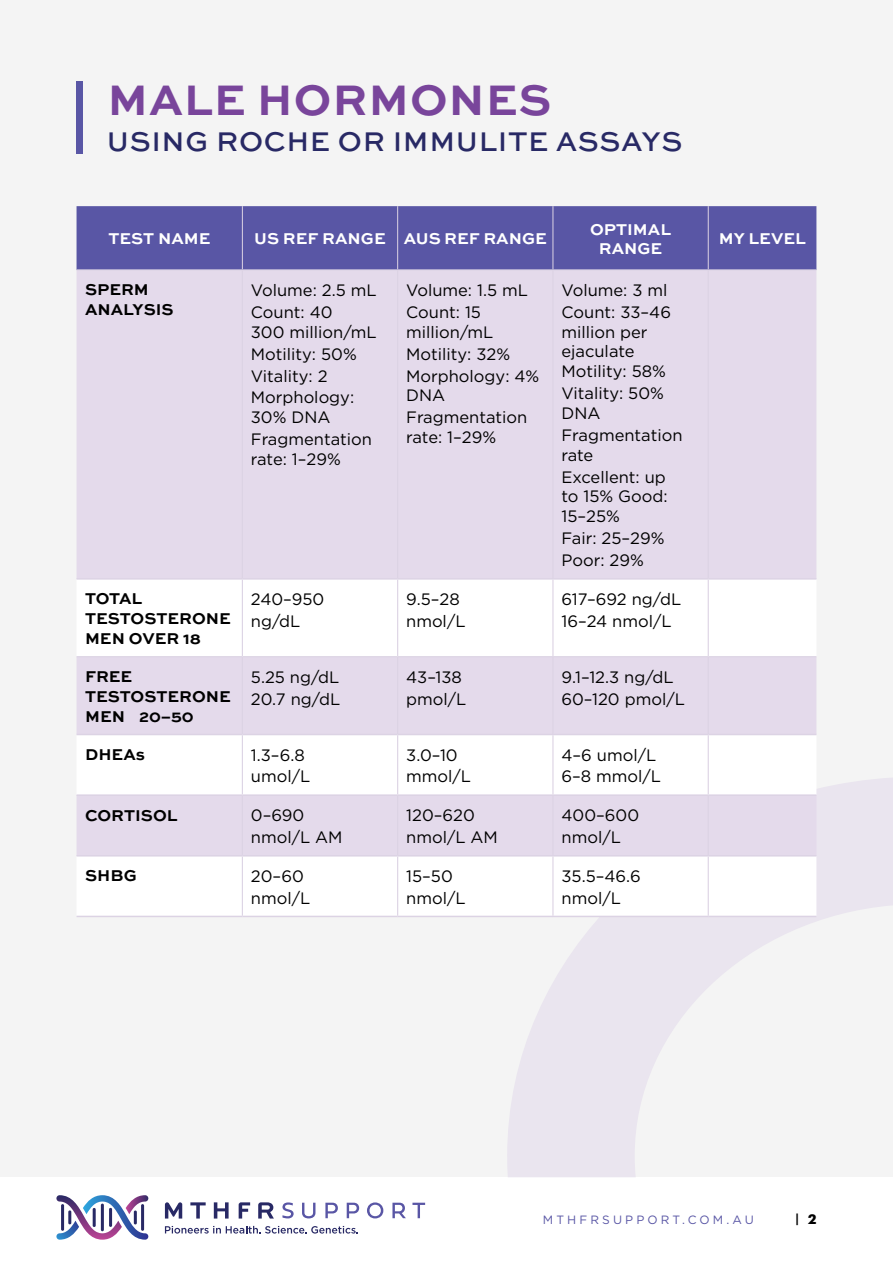
<style>
.page{position:relative;width:893px;height:1263px;background:#fff}
.page>*{position:absolute;margin:0;border:0;box-sizing:border-box;transform-origin:0 0}
.t1{font:700 45px "Sweet Sans Pro";letter-spacing:.02em;color:#79459b}
.t2{font:500 28.5px "Sweet Sans Pro";letter-spacing:.02em;color:#282965}
.t3{font:16.5px/21.9px "Gotham";color:#000}
.t4{font:700 16.5px/19.8px "Sweet Sans Pro";color:#000}
.t5{font:700 16.5px/19.8px "Sweet Sans Pro";color:#fff;text-align:center}
.t6{font:600 13.5px "Graphik";color:#000}
.t7{font:12px "Gotham";letter-spacing:.26em;color:#5956a5}
.s1{font-weight:700}
</style>
<div class="page">
<div style="left:0;top:0;width:893px;height:1177px;background:#f4f4f4"></div>
<svg style="left:507px;top:778px;width:386px;height:399px"></svg>
<svg style="left:56px;top:1195px;width:92px;height:45px"></svg>
<svg style="left:282px;top:1202px;width:12px;height:16px"></svg>
<svg style="left:302px;top:1203px;width:13px;height:15px"></svg>
<svg style="left:325px;top:1203px;width:13px;height:15px"></svg>
<svg style="left:347px;top:1203px;width:12px;height:15px"></svg>
<svg style="left:367px;top:1202px;width:16px;height:16px"></svg>
<svg style="left:392px;top:1203px;width:14px;height:15px"></svg>
<svg style="left:412px;top:1203px;width:13px;height:15px"></svg>
<svg style="left:165px;top:1202px;width:17px;height:16px"></svg>
<svg style="left:190px;top:1202px;width:16px;height:16px"></svg>
<svg style="left:214px;top:1202px;width:15px;height:16px"></svg>
<svg style="left:239px;top:1202px;width:11px;height:16px"></svg>
<svg style="left:258px;top:1202px;width:16px;height:16px"></svg>
<svg style="left:165px;top:1226px;width:193px;height:7px"></svg>
<div style="left:77px;top:206px;width:739px;height:63px;background:#5956a5"></div>
<div style="left:77px;top:270px;width:739px;height:464px;background:#e4daeb"></div>
<div style="left:77px;top:580px;width:739px;height:76px;background:#fff"></div>
<div style="left:77px;top:735px;width:739px;height:181px;background:#fff"></div>
<div style="left:77px;top:796px;width:739px;height:59px;background:#e4daeb"></div>
<hr style="left:242px;top:206px;width:1px;height:63px;background:#dcd3e4">
<hr style="left:397px;top:206px;width:1px;height:63px;background:#dcd3e4">
<hr style="left:553px;top:206px;width:1px;height:63px;background:#dcd3e4">
<hr style="left:708px;top:206px;width:1px;height:63px;background:#dcd3e4">
<hr style="left:242px;top:270px;width:1px;height:308px;background:#dcd3e4">
<hr style="left:397px;top:270px;width:1px;height:308px;background:#dcd3e4">
<hr style="left:552px;top:270px;width:1px;height:308px;background:#dcd3e4">
<hr style="left:708px;top:270px;width:1px;height:308px;background:#dcd3e4">
<hr style="left:242px;top:580px;width:1px;height:76px;background:#dcd3e4">
<hr style="left:397px;top:580px;width:1px;height:76px;background:#dcd3e4">
<hr style="left:552px;top:580px;width:1px;height:76px;background:#dcd3e4">
<hr style="left:708px;top:580px;width:1px;height:76px;background:#dcd3e4">
<hr style="left:242px;top:657px;width:1px;height:77px;background:#dcd3e4">
<hr style="left:397px;top:657px;width:1px;height:77px;background:#dcd3e4">
<hr style="left:552px;top:657px;width:1px;height:77px;background:#dcd3e4">
<hr style="left:708px;top:657px;width:1px;height:77px;background:#dcd3e4">
<hr style="left:242px;top:735px;width:1px;height:59px;background:#dcd3e4">
<hr style="left:397px;top:735px;width:1px;height:59px;background:#dcd3e4">
<hr style="left:552px;top:735px;width:1px;height:59px;background:#dcd3e4">
<hr style="left:708px;top:735px;width:1px;height:59px;background:#dcd3e4">
<hr style="left:242px;top:796px;width:1px;height:59px;background:#dcd3e4">
<hr style="left:397px;top:796px;width:1px;height:59px;background:#dcd3e4">
<hr style="left:552px;top:796px;width:1px;height:59px;background:#dcd3e4">
<hr style="left:708px;top:796px;width:1px;height:59px;background:#dcd3e4">
<hr style="left:242px;top:856px;width:1px;height:60px;background:#dcd3e4">
<hr style="left:397px;top:856px;width:1px;height:60px;background:#dcd3e4">
<hr style="left:552px;top:856px;width:1px;height:60px;background:#dcd3e4">
<hr style="left:708px;top:856px;width:1px;height:60px;background:#dcd3e4">
<hr style="left:77px;top:578px;width:165px;height:2px;background:#dcd3e4">
<hr style="left:242px;top:578px;width:156px;height:2px;background:#dcd3e4">
<hr style="left:398px;top:578px;width:155px;height:2px;background:#dcd3e4">
<hr style="left:553px;top:578px;width:155px;height:2px;background:#dcd3e4">
<hr style="left:708px;top:578px;width:108px;height:2px;background:#dcd3e4">
<hr style="left:77px;top:734px;width:165px;height:1px;background:#dcd3e4">
<hr style="left:242px;top:734px;width:156px;height:1px;background:#dcd3e4">
<hr style="left:398px;top:734px;width:155px;height:1px;background:#dcd3e4">
<hr style="left:553px;top:734px;width:155px;height:1px;background:#dcd3e4">
<hr style="left:708px;top:734px;width:108px;height:1px;background:#dcd3e4">
<hr style="left:77px;top:794px;width:165px;height:2px;background:#dcd3e4">
<hr style="left:242px;top:794px;width:156px;height:2px;background:#dcd3e4">
<hr style="left:398px;top:794px;width:155px;height:2px;background:#dcd3e4">
<hr style="left:553px;top:794px;width:155px;height:2px;background:#dcd3e4">
<hr style="left:708px;top:794px;width:108px;height:2px;background:#dcd3e4">
<hr style="left:77px;top:855px;width:165px;height:1px;background:#dcd3e4">
<hr style="left:242px;top:855px;width:156px;height:1px;background:#dcd3e4">
<hr style="left:398px;top:855px;width:155px;height:1px;background:#dcd3e4">
<hr style="left:553px;top:855px;width:155px;height:1px;background:#dcd3e4">
<hr style="left:708px;top:855px;width:108px;height:1px;background:#dcd3e4">
<hr style="left:77px;top:269px;width:165px;height:1px;background:#dcd3e4">
<hr style="left:242px;top:269px;width:156px;height:1px;background:#dcd3e4">
<hr style="left:398px;top:269px;width:155px;height:1px;background:#dcd3e4">
<hr style="left:553px;top:269px;width:155px;height:1px;background:#dcd3e4">
<hr style="left:708px;top:269px;width:108px;height:1px;background:#dcd3e4">
<hr style="left:77px;top:656px;width:165px;height:1px;background:#dcd3e4">
<hr style="left:242px;top:656px;width:156px;height:1px;background:#dcd3e4">
<hr style="left:398px;top:656px;width:155px;height:1px;background:#dcd3e4">
<hr style="left:553px;top:656px;width:155px;height:1px;background:#dcd3e4">
<hr style="left:708px;top:656px;width:108px;height:1px;background:#dcd3e4">
<hr style="left:77px;top:916px;width:165px;height:1px;background:#dcd3e4">
<hr style="left:242px;top:916px;width:156px;height:1px;background:#dcd3e4">
<hr style="left:398px;top:916px;width:155px;height:1px;background:#dcd3e4">
<hr style="left:553px;top:916px;width:155px;height:1px;background:#dcd3e4">
<hr style="left:708px;top:916px;width:108px;height:1px;background:#dcd3e4">
<div style="left:77px;top:81px;width:6px;height:73px;background:#5956a5"></div>
<h1 class="t1" style="left:107px;top:66px;width:446px">MALE HORMONES</h1>
<h2 class="t2" style="left:107px;top:121px;width:577px">USING ROCHE OR IMMULITE ASSAYS</h2>
<p class="t5" style="left:108px;top:228px;width:103px">TEST NAME</p>
<p class="t5" style="left:254px;top:228px;width:294px">US REF RANGE AUS REF RANGE</p>
<p class="t5" style="left:590px;top:218px;width:82px">OPTIMAL<br>RANGE</p>
<p class="t5" style="left:719px;top:228px;width:88px">MY LEVEL</p>
<p class="t4" style="left:85px;top:279px;width:90px">SPERM<br>ANALYSIS</p>
<p class="t3" style="left:251px;top:279px;width:127px">Volume: 2.5 mL<br>Count: 40</p>
<p class="t3" style="left:251px;top:320px;width:127px">300 million/mL<br>Motility: 50%<br>Vitality: 2<br>Morphology:</p>
<p class="t3" style="left:251px;top:406px;width:123px">30% DNA<br>Fragmentation</p>
<p class="t3" style="left:251px;top:448px;width:92px">rate: 1–29%</p>
<p class="t3" style="left:406px;top:279px;width:123px">Volume: 1.5 mL<br>Count: 15</p>
<p class="t3" style="left:406px;top:320px;width:135px">million/mL<br>Motility: 32%<br>Morphology: 4%</p>
<p class="t3" style="left:406px;top:384px;width:123px">DNA<br>Fragmentation</p>
<p class="t3" style="left:406px;top:426px;width:92px">rate: 1–29%</p>
<p class="t3" style="left:561px;top:279px;width:111px">Volume: 3 ml<br>Count: 33–46</p>
<p class="t3" style="left:561px;top:322px;width:106px;line-height:19.8px">million per ejaculate<br>Motility: 58%</p>
<p class="t3" style="left:561px;top:383px;width:104px;line-height:19.8px">Vitality: 50%<br>DNA</p>
<p class="t3" style="left:561px;top:425px;width:123px;line-height:19.8px">Fragmentation rate</p>
<p class="t3" style="left:561px;top:467px;width:108px;line-height:19.8px;text-align:justify">Excellent: up to 15% Good:<br>15–25%</p>
<p class="t3" style="left:561px;top:527px;width:105px">Fair: 25–29%<br>Poor: 29%</p>
<p class="t4" style="left:85px;top:588px;width:147px">TOTAL<br>TESTOSTERONE<br>MEN OVER 18</p>
<p class="t3" style="left:251px;top:588px;width:75px">240–950 ng/dL</p>
<p class="t3" style="left:406px;top:588px;width:61px">9.5–28 nmol/L</p>
<p class="t3" style="left:561px;top:588px;width:121px">617–692 ng/dL<br>16–24 nmol/L</p>
<p class="t4" style="left:85px;top:666px;width:147px">FREE<br>TESTOSTERONE<br>MEN 20–50</p>
<p class="t3" style="left:251px;top:665px;width:91px">5.25 ng/dL<br>20.7 ng/dL</p>
<p class="t3" style="left:406px;top:665px;width:62px">43–138 pmol/L</p>
<p class="t3" style="left:561px;top:665px;width:125px">9.1–12.3 ng/dL<br>60–120 pmol/L</p>
<p class="t4" style="left:85px;top:744px;width:61px">DHEAs</p>
<p class="t3" style="left:251px;top:743px;width:61px">1.3–6.8 umol/L</p>
<p class="t3" style="left:406px;top:743px;width:66px">3.0–10 mmol/L</p>
<p class="t3" style="left:561px;top:743px;width:101px">4–6 umol/L<br>6–8 mmol/L</p>
<p class="t4" style="left:85px;top:804px;width:94px">CORTISOL</p>
<p class="t3" style="left:251px;top:804px;width:93px">0–690 nmol/L AM</p>
<p class="t3" style="left:406px;top:804px;width:93px">120–620 nmol/L AM</p>
<p class="t3" style="left:561px;top:804px;width:79px">400–600 nmol/L</p>
<p class="t4" style="left:85px;top:865px;width:53px">SHBG</p>
<p class="t3" style="left:251px;top:865px;width:61px">20–60 nmol/L</p>
<p class="t3" style="left:406px;top:865px;width:61px">15–50 nmol/L</p>
<p class="t3" style="left:562px;top:865px;width:81px">35.5–46.6 nmol/L</p>
<p class="t7" style="left:543px;top:1212px;width:213px">MTHFRSUPPORT.COM.AU</p>
<p class="t6" style="left:795px;top:1209px;width:22px">| <span class="s1">2</span></p>
</div>
